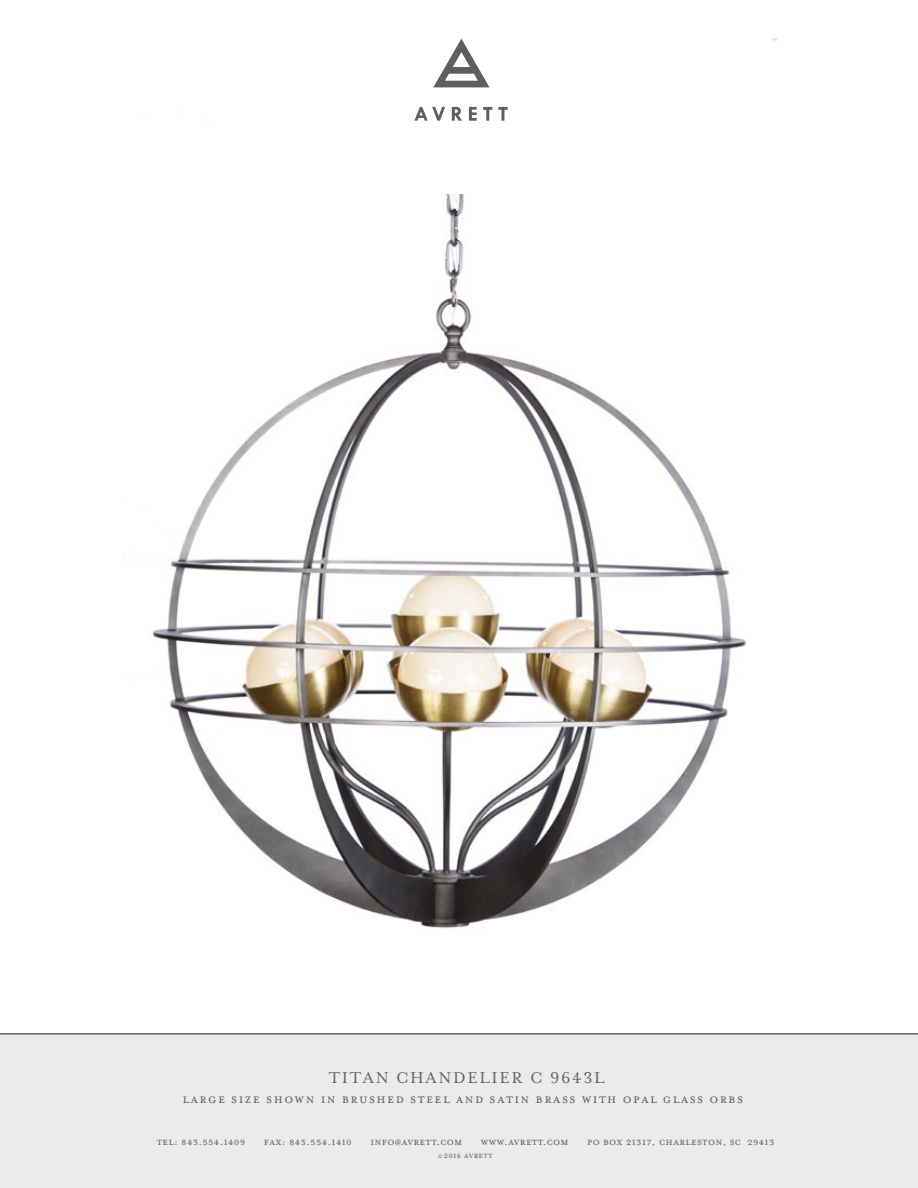
<style>
.page{position:relative;width:918px;height:1188px;background:#fff}
.page>*{position:absolute;margin:0;border:0;box-sizing:border-box;transform-origin:0 0}
.t1{font:18px "Mrs Eaves Small Caps OT";letter-spacing:.09em;color:#5f6163}
.t2{font:18px "Mrs Eaves Small Caps OT";letter-spacing:.09em;color:#5f6162}
.t3{font:15px "Mrs Eaves Small Caps OT";letter-spacing:.09em;color:#5f6162}
.t4{font:12px "Mrs Eaves All Small Caps OT";letter-spacing:.02em;color:#5f6263}
.t5{font:9.75px "Mrs Eaves All Small Caps OT";letter-spacing:.02em;color:#5f6263}
.s1{font-size:7.5px}
</style>
<div class="page">
<img style="left:153px;top:39px;width:624px;height:890px">
<div style="left:216px;top:18px;width:486px;height:176px;background:#fff"></div>
<div style="left:0;top:1034px;width:918px;height:154px;background:#ebebec"></div>
<svg style="left:414px;top:107px;width:31px;height:14px"></svg>
<svg style="left:452px;top:107px;width:10px;height:14px"></svg>
<svg style="left:469px;top:107px;width:8px;height:14px"></svg>
<svg style="left:483px;top:107px;width:9px;height:14px"></svg>
<svg style="left:498px;top:107px;width:10px;height:14px"></svg>
<svg style="left:433px;top:39px;width:57px;height:48px"></svg>
<hr style="left:0;top:1034px;width:918px;height:1px;background:#231f20">
<h1 class="t1" style="left:318px;top:1060px;width:289px">ADELINE CHANDELIER C 2098</h1>
<h1 class="t2" style="left:329px;top:1068px;width:277px">TITAN CHANDELIER C 9643L</h1>
<p class="t3" style="left:183px;top:1091px;width:562px">large size shown in brushed steel and satin brass with opal glass orbs</p>
<p class="t4" style="left:157px;top:1135px;width:90px">tel: 843.554.1409</p>
<p class="t4" style="left:264px;top:1135px;width:90px">fax: 843.554.1410</p>
<p class="t4" style="left:370px;top:1135px;width:93px">info@avrett.com</p>
<p class="t4" style="left:481px;top:1135px;width:89px">www.avrett.com</p>
<p class="t4" style="left:587px;top:1135px;width:189px">po box 21317, charleston, sc 29413</p>
<p class="t5" style="left:438px;top:1150px;width:56px"><span class="s1">©</span> 2016 avrett</p>
</div>
